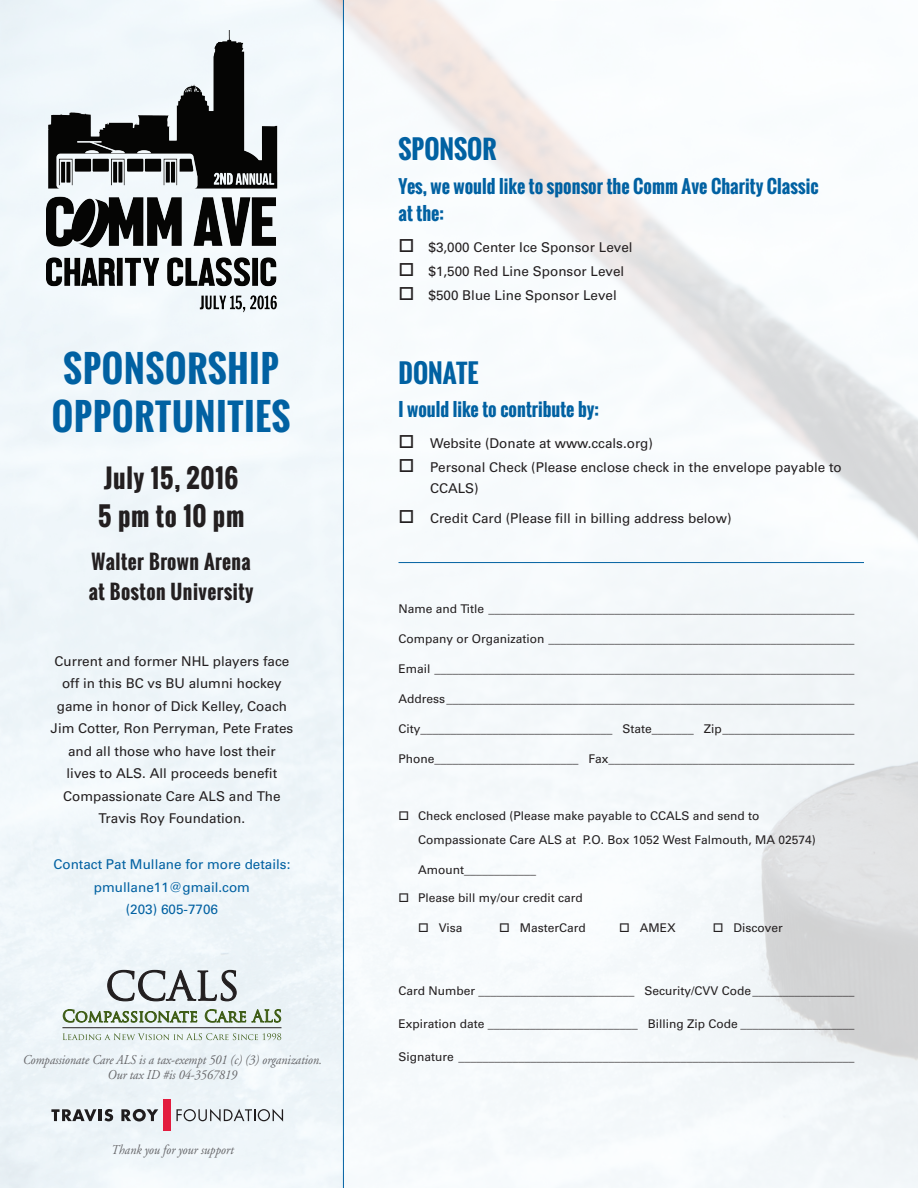
<style>
.page{position:relative;width:918px;height:1188px;background:#fff}
.page>*{position:absolute;margin:0;border:0;box-sizing:border-box;transform-origin:0 0}
.t1{font:700 36px/48px "Oswald";letter-spacing:.025em;color:#0161a2;text-align:center}
.t2{font:700 25.5px/37.5px "Oswald";letter-spacing:.025em;color:#231f20}
.page_head{font:700 25.5px "Oswald";color:#0161a2}
.t3{font:700 19.5px/30px "Oswald";letter-spacing:.025em;color:#231f20}
.subhead{font:700 18px/27px "Oswald";color:#0161a2}
.sponsor_check{font:13.5px/22.5px "Univers";color:#231f20;text-align:center}
.t4{font:italic 13.5px/15px "Adobe Garamond";color:#636366;text-align:center;scale:.9 1}
.t5{font:13.5px/22.5px "Univers";color:#0161a2;text-align:center}
.text{font:13.5px "Univers";color:#231f20}
.lines{font:12px "Univers";color:#231f20}
.bulleted{font:12px "Univers";color:#231f20}
.check{font:12px/24px "Univers";color:#231f20}
</style>
<div class="page">
<div style="left:0;top:0;width:343px;height:1188px;background:#eff6fa"></div>
<img style="left:47px;top:30px;width:250px;height:283px">
<hr style="left:343px;top:0;width:1px;height:1188px;background:#0161a2">
<svg style="left:63px;top:1008px;width:134px;height:18px;background:#b7c6b4"></svg>
<svg style="left:205px;top:1009px;width:76px;height:16px"></svg>
<hr style="left:62px;top:1027px;width:219px;height:1px;background:#231f20">
<svg style="left:63px;top:1033px;width:218px;height:7px;background:#cdd9d0"></svg>
<svg style="left:107px;top:970px;width:130px;height:32px"></svg>
<div style="left:164px;top:1099px;width:7px;height:31px;background:#e31c3e"></div>
<svg style="left:51px;top:1109px;width:62px;height:12px"></svg>
<svg style="left:121px;top:1109px;width:37px;height:12px"></svg>
<svg style="left:176px;top:1109px;width:107px;height:13px"></svg>
<hr style="left:399px;top:562px;width:465px;height:1px;background:#0161a2">
<h1 class="t1" style="left:52px;top:345px;width:240px">SPONSORSHIP<br>OPPORTUNITIES</h1>
<h2 class="t2" style="left:98px;top:460px;width:148px">July 15, 2016<br>5 pm to 10 pm</h2>
<h3 class="t3" style="left:89px;top:547px;width:166px">Walter Brown Arena at Boston University</h3>
<p class="sponsor_check" style="left:51px;top:650px;width:244px">Current and former NHL players face off in this BC vs BU alumni hockey game in honor of Dick Kelley, Coach<br>Jim Cotter, Ron Perryman, Pete Frates and all those who have lost their<br>lives to ALS. All proceeds benefit<br>Compassionate Care ALS and The<br>Travis Roy Foundation.</p>
<p class="t5" style="left:53px;top:853px;width:239px">Contact Pat Mullane for more details: pmullane11@gmail.com<br>(203) 605-7706</p>
<p class="t4" style="left:22px;top:1052px;width:334px">Compassionate Care ALS is a tax-exempt 501 (c) (3) organization.<br>Our tax ID #is 04-3567819</p>
<p class="t4" style="left:111px;top:1143px;width:137px">Thank you for your support</p>
<p class="page_head" style="left:399px;top:130px;width:99px">SPONSOR</p>
<p class="subhead" style="left:399px;top:173px;width:422px">Yes, we would like to sponsor the Comm Ave Charity Classic at the:</p>
<p class="sponsor_check" style="left:399px;top:236px;width:236px">□ $3,000 Center Ice Sponsor Level</p>
<p class="text" style="left:399px;top:263px;width:227px">□ $1,500 Red Line Sponsor Level</p>
<p class="text" style="left:399px;top:287px;width:220px">□ $500 Blue Line Sponsor Level</p>
<p class="page_head" style="left:399px;top:353px;width:81px">DONATE</p>
<p class="subhead" style="left:399px;top:396px;width:202px">I would like to contribute by:</p>
<p class="sponsor_check" style="left:399px;top:432px;width:256px">□ Website (Donate at www.ccals.org)</p>
<p class="sponsor_check" style="left:430px;top:457px;width:413px;line-height:21px;text-align:left;text-indent:-32px">□ Personal Check (Please enclose check in the envelope payable to<br>CCALS)</p>
<p class="sponsor_check" style="left:399px;top:507px;width:335px">□ Credit Card (Please fill in billing address below)</p>
<p class="lines" style="left:399px;top:602px;width:457px">Name and Title _____________________________________________________________</p>
<p class="lines" style="left:399px;top:632px;width:457px">Company or Organization ___________________________________________________</p>
<p class="lines" style="left:399px;top:662px;width:457px">Email ______________________________________________________________________</p>
<p class="lines" style="left:399px;top:692px;width:457px">Address____________________________________________________________________</p>
<p class="lines" style="left:399px;top:722px;width:457px">City________________________________ State_______ Zip______________________</p>
<p class="lines" style="left:399px;top:752px;width:457px">Phone________________________ Fax_________________________________________</p>
<p class="check" style="left:418px;top:804px;width:399px;text-indent:-20px">□ Check enclosed (Please make payable to CCALS and send to<br>Compassionate Care ALS at P.O. Box 1052 West Falmouth, MA 02574)</p>
<p class="check" style="left:418px;top:858px;width:119px">Amount____________</p>
<p class="check" style="left:399px;top:885px;width:186px">□ Please bill my/our credit card</p>
<p class="check" style="left:418px;top:915px;width:46px">□ Visa</p>
<p class="check" style="left:499px;top:915px;width:88px">□ MasterCard</p>
<p class="check" style="left:619px;top:915px;width:58px">□ AMEX</p>
<p class="check" style="left:713px;top:915px;width:72px">□ Discover</p>
<p class="bulleted" style="left:399px;top:983px;width:457px">Card Number __________________________ Security/CVV Code_________________</p>
<p class="bulleted" style="left:399px;top:1017px;width:457px">Expiration date _________________________ Billing Zip Code ___________________</p>
<p class="bulleted" style="left:399px;top:1050px;width:457px">Signature __________________________________________________________________</p>
</div>
